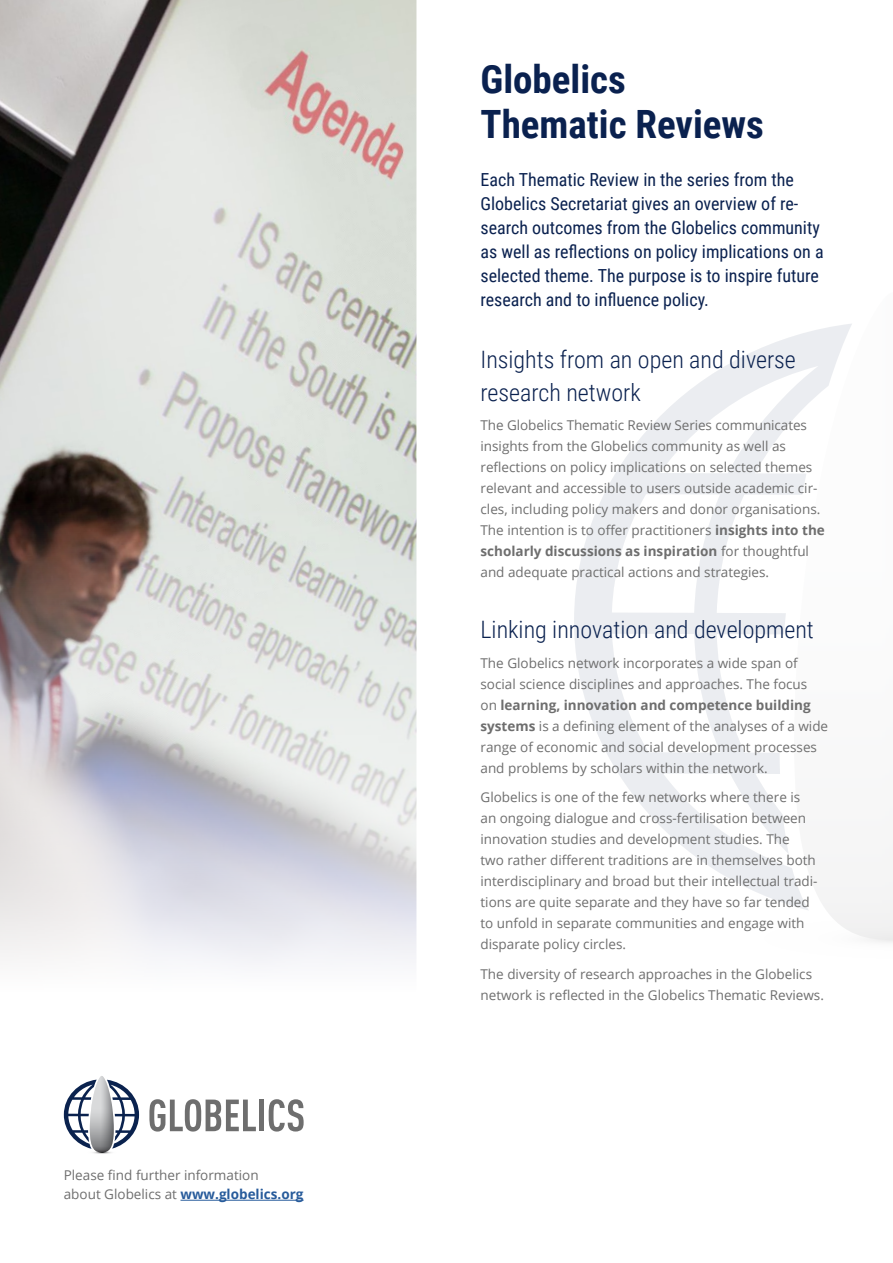
<style>
.page{position:relative;width:893px;height:1263px;background:#fff}
.page>*{position:absolute;margin:0;border:0;box-sizing:border-box;transform-origin:0 0}
.t1{font:700 39px/45px "Roboto Condensed";color:#0a214f}
.t2{font:300 24px/32.4px "Roboto Condensed";color:#0a214f}
.t3{font:18px/24px "Roboto Condensed";color:#0a214f}
.t4{font:13.5px/21px "Open Sans";color:#6e6e6e}
.s1{font-weight:700;color:#275b9b}
.s2{font-weight:700}
</style>
<div class="page">
<div style="left:827px;top:880px;width:66px;height:37px;background:#f4f4f4"></div>
<svg style="left:832px;top:917px;width:61px;height:26px"></svg>
<svg style="left:574px;top:324px;width:278px;height:586px"></svg>
<img style="left:0;top:0;width:416px;height:963px">
<hr style="left:181px;top:1200px;width:122px;height:1px;background:#275b9b">
<svg style="left:149px;top:1099px;width:107px;height:32px"></svg>
<div style="left:259px;top:1099px;width:5px;height:32px;background:#6e6e6e"></div>
<svg style="left:269px;top:1099px;width:35px;height:32px"></svg>
<svg style="left:64px;top:1076px;width:75px;height:78px"></svg>
<p class="t4" style="left:64px;top:1165px;width:241px;line-height:19.5px">Please find further information<br>about Globelics at <span class="s1">www.globelics.org</span></p>
<h1 class="t1" style="left:480px;top:55px;width:285px">Globelics<br>Thematic Reviews</h1>
<p class="t3" style="left:480px;top:167px;width:345px">Each Thematic Review in the series from the Globelics Secretariat gives an overview of re&shy;search outcomes from the Globelics community as well as reflections on policy implications on a selected theme. The purpose is to inspire future research and to influence policy.</p>
<h2 class="t2" style="left:480px;top:343px;width:317px">Insights from an open and diverse research network</h2>
<p class="t4" style="left:480px;top:414px;width:346px">The Globelics Thematic Review Series communicates insights from the Globelics community as well as reflections on policy implications on selected themes relevant and accessible to users outside academic cir&shy;cles, including policy makers and donor organisations.<br>The intention is to offer practitioners <span class="s2">insights into the scholarly discussions as inspiration</span> for thoughtful and adequate practical actions and strategies.</p>
<h2 class="t2" style="left:480px;top:612px;width:335px">Linking innovation and development</h2>
<p class="t4" style="left:480px;top:652px;width:349px">The Globelics network incorporates a wide span of social science disciplines and approaches. The focus<br>on <span class="s2">learning, innovation and competence building systems</span> is a defining element of the analyses of a wide range of economic and social development processes and problems by scholars within the network.</p>
<p class="t4" style="left:480px;top:786px;width:339px">Globelics is one of the few networks where there is an ongoing dialogue and cross-fertilisation between innovation studies and development studies. The<br>two rather different traditions are in themselves both interdisciplinary and broad but their intellectual tradi&shy;tions are quite separate and they have so far tended to unfold in separate communities and engage with disparate policy circles.</p>
<p class="t4" style="left:480px;top:963px;width:345px">The diversity of research approaches in the Globelics network is reflected in the Globelics Thematic Reviews.</p>
</div>
